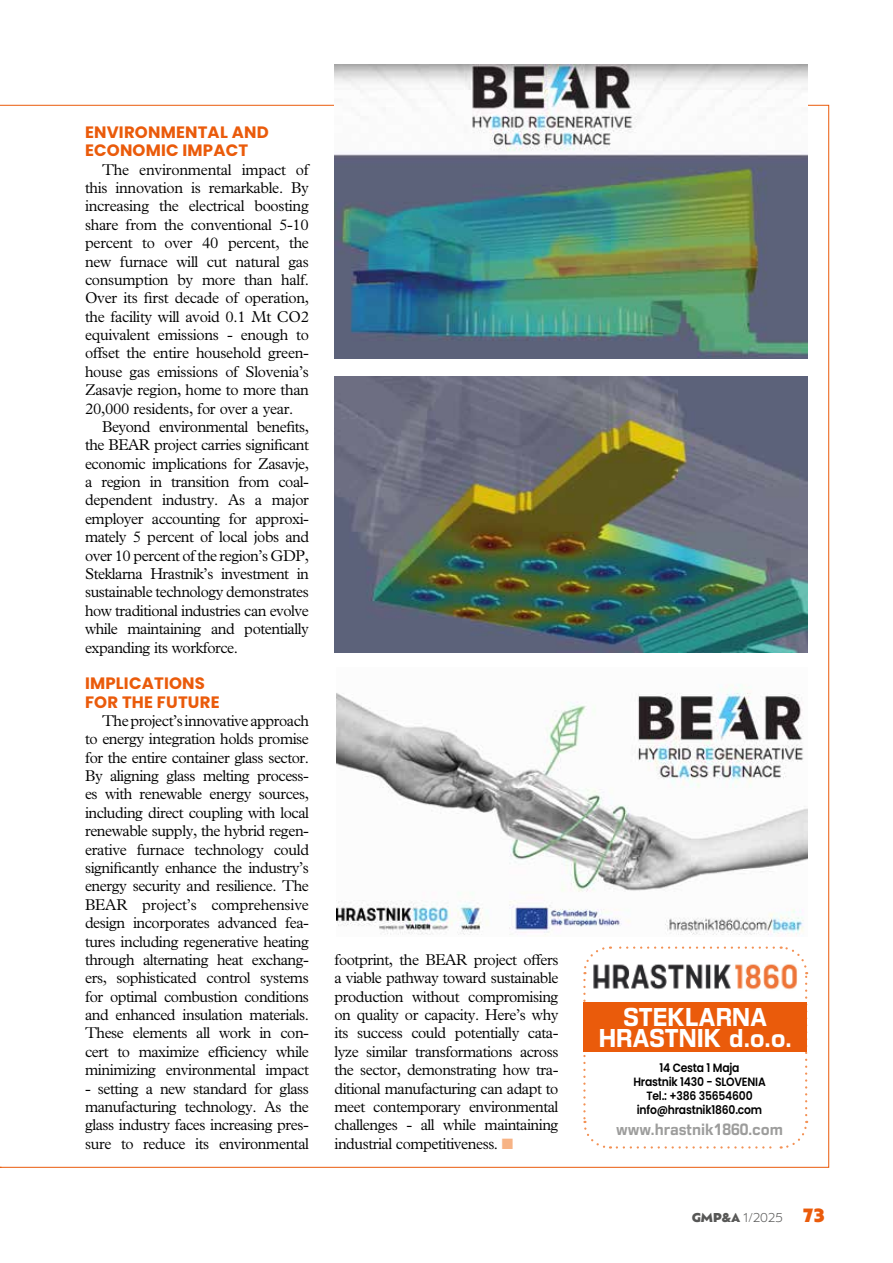
<style>
.page{position:relative;width:893px;height:1263px;background:#fff}
.page>*{position:absolute;margin:0;border:0;box-sizing:border-box;transform-origin:0 0}
.t1{font:700 23.7px/21px "DDT Rg";color:#fff;text-align:center;scale:.95 1}
.t2{font:700 16.5px/18.5px "Poppins";letter-spacing:.01em;color:#ea5b0b}
.t3{font:300 15.75px/18.5px "Plantin MT Pro";letter-spacing:-.025em;color:#000;text-align:justify}
.t4{font:700 15px "DDT Rg";color:#9d9d9c;scale:.9 1}
.t5{font:600 12px/14.2px "Poppins";letter-spacing:-.02em;color:#000;text-align:center;scale:.9 1}
.t6{font:300 12px "Ofelia Display";color:#575756}
.s1{color:#f7b385}
.s2{font-weight:800}
.s3{font-weight:800;font-size:17.85px;color:#ea5b0b}
</style>
<div class="page">
<svg style="left:583px;top:980px;width:28px;height:169px"></svg>
<svg style="left:617px;top:1121px;width:191px;height:28px"></svg>
<svg style="left:781px;top:946px;width:27px;height:169px"></svg>
<svg style="left:583px;top:946px;width:191px;height:28px"></svg>
<div style="left:583px;top:1002px;width:224px;height:49px;background:#ea5b0b"></div>
<img style="left:591px;top:961px;width:208px;height:30px">
<img style="left:334px;top:64px;width:474px;height:294px">
<img style="left:334px;top:377px;width:474px;height:275px">
<img style="left:337px;top:684px;width:471px;height:251px">
<p class="t2" style="left:85px;top:123px;width:185px">ENVIRONMENTAL AND<br>ECONOMIC IMPACT</p>
<p class="t3" style="left:102px;top:160px;width:208px">The environmental impact of</p>
<p class="t3" style="left:85px;top:179px;width:225px">this innovation is remarkable. By</p>
<p class="t3" style="left:85px;top:197px;width:225px">increasing the electrical boosting</p>
<p class="t3" style="left:85px;top:215px;width:225px">share from the conventional 5-10</p>
<p class="t3" style="left:85px;top:234px;width:225px">percent to over 40 percent, the</p>
<p class="t3" style="left:85px;top:252px;width:225px">new furnace will cut natural gas</p>
<p class="t3" style="left:85px;top:270px;width:225px">consumption by more than half.</p>
<p class="t3" style="left:85px;top:289px;width:225px">Over its first decade of operation,</p>
<p class="t3" style="left:85px;top:307px;width:225px">the facility will avoid 0.1 Mt CO2</p>
<p class="t3" style="left:85px;top:326px;width:225px">equivalent emissions - enough to</p>
<p class="t3" style="left:85px;top:344px;width:225px">offset the entire household green-</p>
<p class="t3" style="left:85px;top:362px;width:225px">house gas emissions of Slovenia’s</p>
<p class="t3" style="left:85px;top:381px;width:225px">Zasavje region, home to more than</p>
<p class="t3" style="left:85px;top:399px;width:210px">20,000 residents, for over a year.</p>
<p class="t3" style="left:102px;top:417px;width:208px">Beyond environmental benefits,</p>
<p class="t3" style="left:85px;top:436px;width:225px">the BEAR project carries significant</p>
<p class="t3" style="left:85px;top:454px;width:225px">economic implications for Zasavje,</p>
<p class="t3" style="left:85px;top:473px;width:225px">a region in transition from coal-</p>
<p class="t3" style="left:85px;top:491px;width:225px">dependent industry. As a major</p>
<p class="t3" style="left:85px;top:509px;width:225px">employer accounting for approxi-</p>
<p class="t3" style="left:85px;top:528px;width:225px">mately 5 percent of local jobs and</p>
<p class="t3" style="left:85px;top:546px;width:225px">over 10 percent of the region’s GDP,</p>
<p class="t3" style="left:85px;top:564px;width:225px">Steklarna Hrastnik’s investment in</p>
<p class="t3" style="left:85px;top:583px;width:225px">sustainable technology demonstrates</p>
<p class="t3" style="left:85px;top:601px;width:225px">how traditional industries can evolve</p>
<p class="t3" style="left:85px;top:620px;width:225px">while maintaining and potentially</p>
<p class="t3" style="left:85px;top:638px;width:155px">expanding its workforce.</p>
<p class="t2" style="left:85px;top:674px;width:136px">IMPLICATIONS<br>FOR THE FUTURE</p>
<p class="t3" style="left:85px;top:711px;width:226px;text-indent:17px">The project’s innovative approach to energy integration holds promise for the entire container glass sector.<br>By aligning glass melting process&shy;es with renewable energy sources, including direct coupling with local renewable supply, the hybrid regen&shy;erative furnace technology could significantly enhance the industry’s energy security and resilience. The BEAR project’s comprehensive design incorporates advanced fea&shy;tures including regenerative heating through alternating heat exchang&shy;ers, sophisticated control systems for optimal combustion conditions and enhanced insulation materials.<br>These elements all work in con&shy;cert to maximize efficiency while minimizing environmental impact</p>
<p class="t3" style="left:85px;top:1079px;width:225px">- setting a new standard for glass manufacturing technology. As the glass industry faces increasing pres&shy;sure to reduce its environmental</p>
<p class="t3" style="left:334px;top:950px;width:225px">footprint, the BEAR project offers a viable pathway toward sustainable production without compromising on quality or capacity. Here’s why its success could potentially cata&shy;lyze similar transformations across the sector, demonstrating how tra&shy;ditional manufacturing can adapt to meet contemporary environmental challenges - all while maintaining industrial competitiveness. <span class="s1">■</span></p>
<h1 class="t1" style="left:599px;top:1006px;width:205px">STEKLARNA<br>HRASTNIK d.o.o.</h1>
<p class="t5" style="left:633px;top:1060px;width:149px">14 Cesta 1 Maja<br>Hrastnik 1430 - SLOVENIA<br>Tel.: +386 35654600 info@hrastnik1860.com</p>
<p class="t4" style="left:616px;top:1120px;width:187px">www.hrastnik1860.com</p>
<p class="t6" style="left:692px;top:1209px;width:135px"><span class="s2">GMP&amp;A</span> 1/2025 <span class="s3">73</span></p>
</div>
